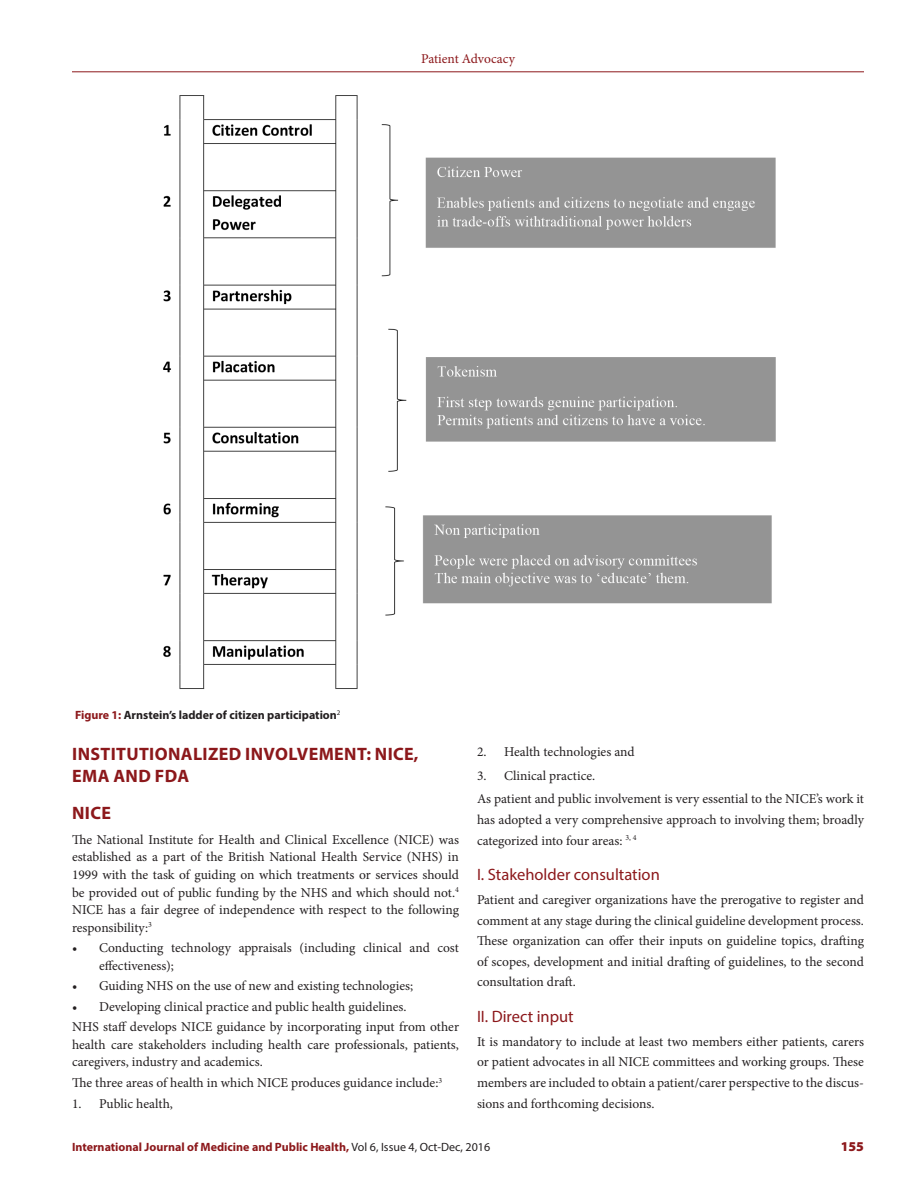
<style>
.page{position:relative;width:918px;height:1188px;background:#fff}
.page>*{position:absolute;margin:0;border:0;box-sizing:border-box;transform-origin:0 0}
._1_HD{font:700 18px/22px "Myriad Pro";letter-spacing:.02em;color:#8c181b}
._2_HD{font:16.5px "Myriad Pro";color:#8c181b}
.TXT{font:13.5px/20.7px "Minion Pro";color:#231f20;text-align:justify}
.t1{font:13.5px "Minion Pro";color:#8c181b}
.RRH{font:900 13.5px "Myriad Pro";color:#8c181b}
.RRH-2{font:700 12px "Myriad Pro";color:#8c181b}
.FIG_CAP{font:700 12px "Myriad Pro";color:#231f20}
.s1{color:#8c181b}
.s2{font-weight:400;color:#231f20}
</style>
<div class="page">
<hr style="left:72px;top:72px;width:792px;height:1px;background:#8c181b">
<img style="left:163px;top:95px;width:613px;height:594px">
<p class="t1" style="left:421px;top:50px;width:95px">Patient Advocacy</p>
<p class="FIG_CAP" style="left:75px;top:707px;width:267px"><span class="s1">Figure 1:</span> Arnstein’s ladder of citizen participation<sup>2</sup></p>
<p class="_1_HD" style="left:72px;top:742px;width:348px">INSTITUTIONALIZED INVOLVEMENT: NICE,<br>EMA AND FDA</p>
<p class="_1_HD" style="left:72px;top:801px;width:40px">NICE</p>
<p class="TXT" style="left:72px;top:831px;width:389px;line-height:17.5px">The National Institute for Health and Clinical Excellence (NICE) was established as a part of the British National Health Service (NHS) in 1999 with the task of guiding on which treatments or services should be provided out of public funding by the NHS and which should not.<sup>4<br></sup>NICE has a fair degree of independence with respect to the following responsibility:<sup>3</sup></p>
<p class="TXT" style="left:99px;top:939px;width:361px;line-height:17.5px;text-indent:-27px">• Conducting technology appraisals (including clinical and cost effectiveness);</p>
<p class="TXT" style="left:72px;top:976px;width:343px">• Guiding NHS on the use of new and existing technologies;</p>
<p class="TXT" style="left:72px;top:996px;width:336px">• Developing clinical practice and public health guidelines.</p>
<p class="TXT" style="left:72px;top:1018px;width:389px;line-height:17.5px">NHS staff develops NICE guidance by incorporating input from other health care stakeholders including health care professionals, patients, caregivers, industry and academics.</p>
<p class="TXT" style="left:72px;top:1072px;width:372px">The three areas of health in which NICE produces guidance include:<sup>3</sup></p>
<p class="TXT" style="left:72px;top:1093px;width:102px">1. Public health,</p>
<p class="TXT" style="left:477px;top:741px;width:159px">2. Health technologies and</p>
<p class="TXT" style="left:477px;top:765px;width:120px">3. Clinical practice.</p>
<p class="TXT" style="left:477px;top:789px;width:389px">As patient and public involvement is very essential to the NICE’s work it has adopted a very comprehensive approach to involving them; broadly categorized into four areas: <sup>3,</sup> <sup>4</sup></p>
<p class="_2_HD" style="left:477px;top:865px;width:184px">I. Stakeholder consultation</p>
<p class="TXT" style="left:477px;top:889px;width:389px">Patient and caregiver organizations have the prerogative to register and comment at any stage during the clinical guideline development process.<br>These organization can offer their inputs on guideline topics, drafting of scopes, development and initial drafting of guidelines, to the second consultation draft.</p>
<p class="_2_HD" style="left:477px;top:1006px;width:98px">II. Direct input</p>
<p class="TXT" style="left:477px;top:1031px;width:389px">It is mandatory to include at least two members either patients, carers or patient advocates in all NICE committees and working groups. These members are included to obtain a patient/carer perspective to the discus&shy;sions and forthcoming decisions.</p>
<p class="RRH-2" style="left:72px;top:1139px;width:420px">International Journal of Medicine and Public Health, <span class="s2">Vol 6, Issue 4, Oct-Dec, 2016</span></p>
<p class="RRH" style="left:841px;top:1138px;width:25px">155</p>
</div>
